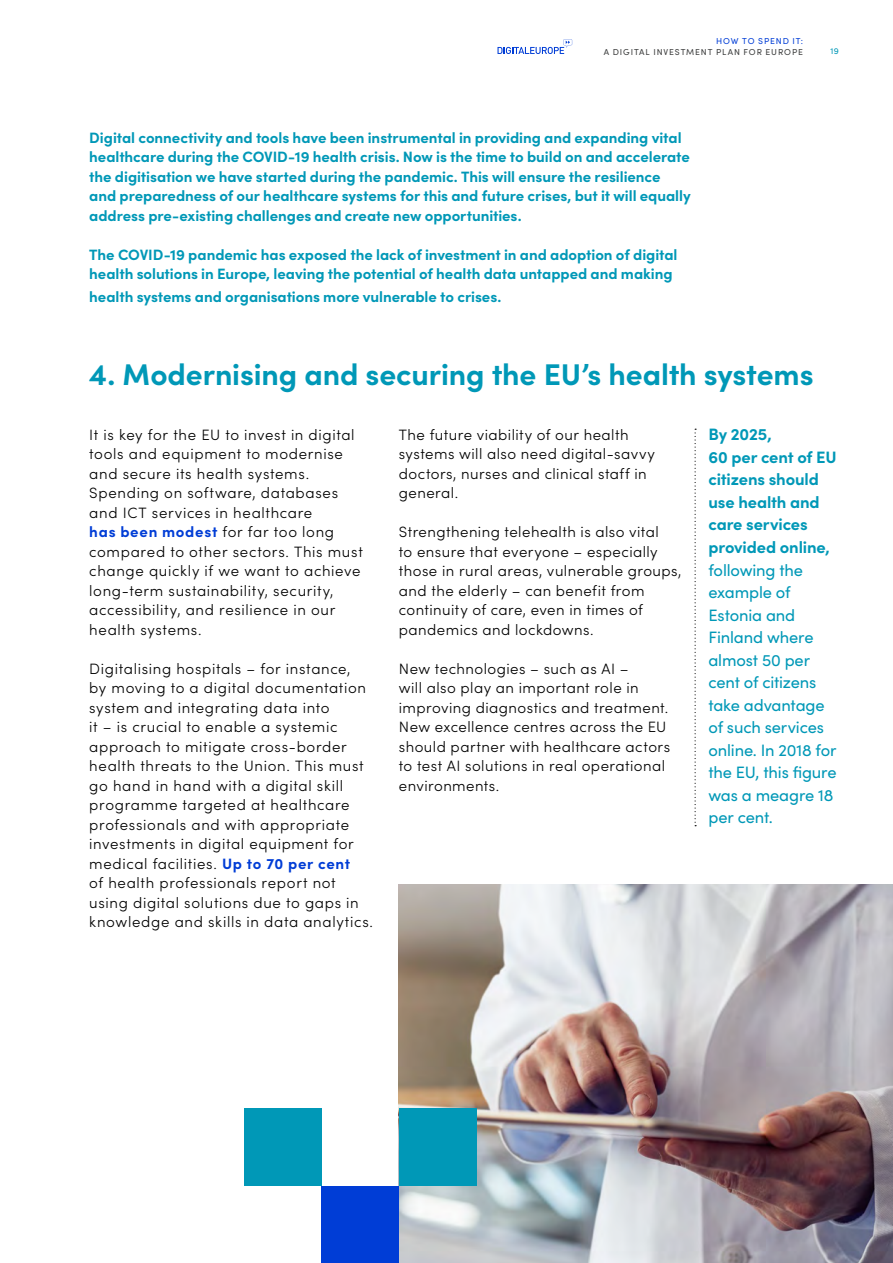
<style>
.page{position:relative;width:893px;height:1263px;background:#fff}
.page>*{position:absolute;margin:0;border:0;box-sizing:border-box;transform-origin:0 0}
.t1{font:700 30px "Sofia Pro";letter-spacing:-.005em;color:#0098b7}
.t2{font:16.5px/22.5px "Sofia Pro";letter-spacing:-.01em;color:#0098b7}
.t3{font:700 16.5px/22.5px "Sofia Pro";letter-spacing:-.01em;color:#0098b7}
.t4{font:300 15px/19.5px "Sofia Pro";letter-spacing:.04em;color:#000}
.t5{font:700 15px/19.5px "Sofia Pro";letter-spacing:-.005em;color:#0098b7}
.t6{font:8.7px "Sofia Pro";letter-spacing:.105em;color:#3c3d3d}
.t7{font:8.7px "Sofia Pro";letter-spacing:.1em;color:#003dd6}
.t8{font:8.7px "Sofia Pro";color:#0098b7}
.s1{font-weight:700;color:#003dd6}
</style>
<div class="page">
<img style="left:399px;top:884px;width:494px;height:379px">
<svg style="left:694px;top:429px;width:2px;height:397px"></svg>
<div style="left:399px;top:1109px;width:77px;height:77px;background:#0098b7"></div>
<div style="left:244px;top:1109px;width:77px;height:77px;background:#0098b7"></div>
<div style="left:321px;top:1186px;width:78px;height:77px;background:#003dd6"></div>
<svg style="left:497px;top:39px;width:75px;height:15px"></svg>
<p class="t7" style="left:716px;top:35px;width:88px">HOW TO SPEND IT:</p>
<p class="t6" style="left:604px;top:46px;width:201px">A DIGITAL INVESTMENT PLAN FOR EUROPE</p>
<p class="t8" style="left:830px;top:45px;width:10px">19</p>
<p class="t5" style="left:89px;top:127px;width:603px">Digital connectivity and tools have been instrumental in providing and expanding vital healthcare during the COVID-19 health crisis. Now is the time to build on and accelerate the digitisation we have started during the pandemic. This will ensure the resilience and preparedness of our healthcare systems for this and future crises, but it will equally address pre-existing challenges and create new opportunities.</p>
<p class="t5" style="left:89px;top:244px;width:590px">The COVID-19 pandemic has exposed the lack of investment in and adoption of digital health solutions in Europe, leaving the potential of health data untapped and making</p>
<p class="t5" style="left:89px;top:286px;width:413px">health systems and organisations more vulnerable to crises.</p>
<h1 class="t1" style="left:89px;top:351px;width:726px">4. Modernising and securing the EU’s health systems</h1>
<p class="t4" style="left:89px;top:424px;width:275px">It is key for the EU to invest in digital tools and equipment to modernise and secure its health systems.<br>Spending on software, databases and ICT services in healthcare<br><span class="s1">has been modest</span> for far too long compared to other sectors. This must change quickly if we want to achieve long-term sustainability, security, accessibility, and resilience in our health systems.</p>
<p class="t4" style="left:89px;top:658px;width:285px">Digitalising hospitals – for instance,<br>by moving to a digital documentation system and integrating data into<br>it – is crucial to enable a systemic approach to mitigate cross-border health threats to the Union. This must go hand in hand with a digital skill programme targeted at healthcare professionals and with appropriate investments in digital equipment for medical facilities. <span class="s1">Up to 70 per cent<br></span>of health professionals report not using digital solutions due to gaps in knowledge and skills in data analytics.</p>
<p class="t4" style="left:399px;top:424px;width:258px">The future viability of our health systems will also need digital-savvy doctors, nurses and clinical staff in general.</p>
<p class="t4" style="left:399px;top:521px;width:284px">Strengthening telehealth is also vital<br>to ensure that everyone – especially those in rural areas, vulnerable groups, and the elderly – can benefit from continuity of care, even in times of pandemics and lockdowns.</p>
<p class="t4" style="left:399px;top:658px;width:273px">New technologies – such as AI –<br>will also play an important role in improving diagnostics and treatment.<br>New excellence centres across the EU should partner with healthcare actors to test AI solutions in real operational environments.</p>
<p class="t3" style="left:708px;top:422px;width:130px">By 2025,<br>60 per cent of EU citizens should use health and care services provided online,</p>
<p class="t2" style="left:708px;top:558px;width:130px">following the example of<br>Estonia and<br>Finland where almost 50 per cent of citizens take advantage of such services online. In 2018 for the EU, this figure was a meagre 18 per cent.</p>
</div>
